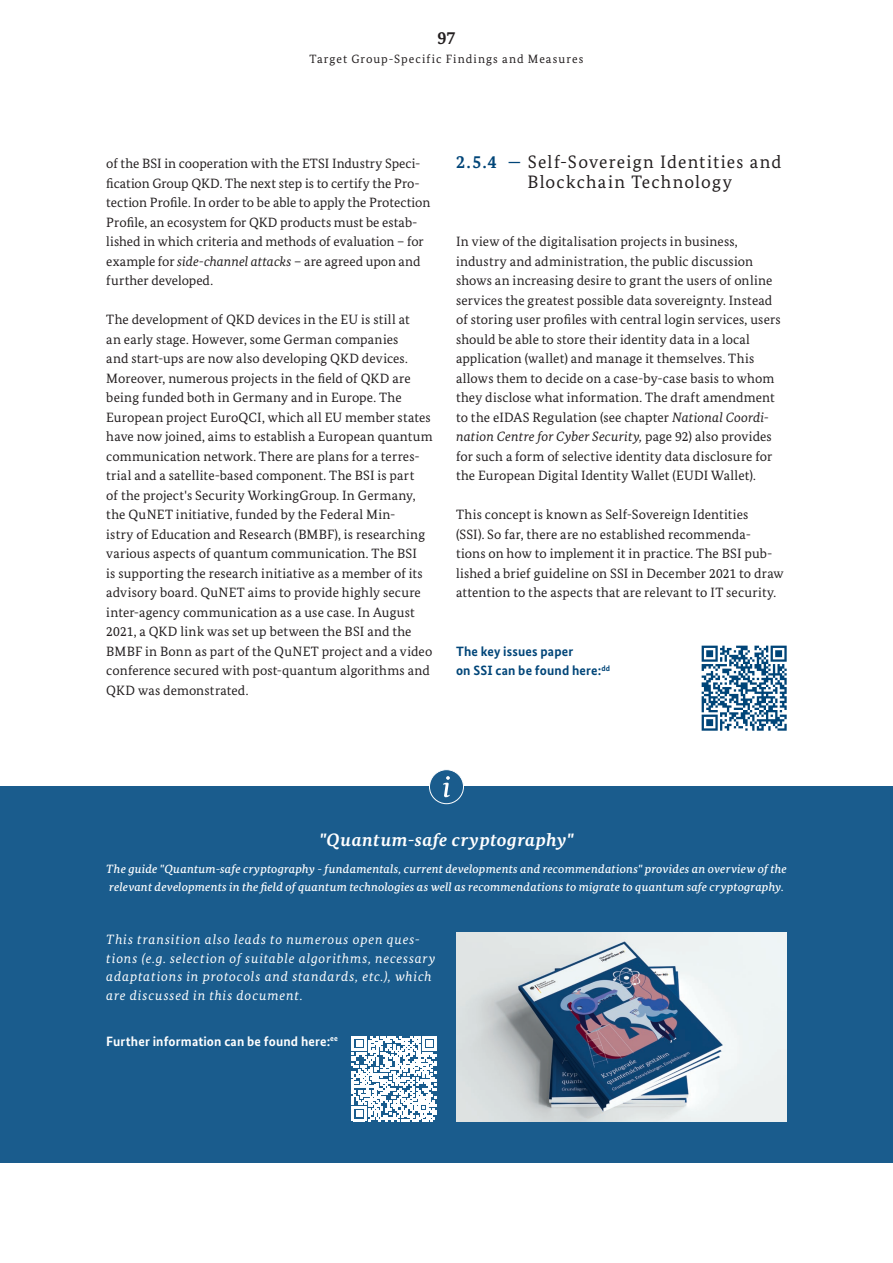
<style>
.page{position:relative;width:893px;height:1263px;background:#fff}
.page>*{position:absolute;margin:0;border:0;box-sizing:border-box;transform-origin:0 0}
.t1{font:18px/19.5px "Bundes Serif";letter-spacing:.065em;color:#231f20}
.t2{font:italic 700 18px "Bundes Serif";letter-spacing:.03em;color:#fff}
.t3{font:700 18px "Bundes Serif";color:#231f20}
.t4{font:13.5px/19.5px "Bundes Serif";letter-spacing:.01em;color:#231f20}
.t5{font:italic 13.5px/18.8px "Bundes Serif";letter-spacing:.06em;color:#fff}
.t6{font:700 13.5px/19.5px "Bundes Sans";letter-spacing:.01em;color:#004578}
.t7{font:700 13.5px "Bundes Sans";letter-spacing:.01em;color:#fff}
.t8{font:italic 500 12px/18px "Bundes Serif";letter-spacing:.015em;color:#fff}
.t9{font:12px "Bundes Serif";letter-spacing:.085em;color:#231f20}
.s1{font-style:italic}
.s2{font-weight:700;color:#004578}
</style>
<div class="page">
<svg style="left:702px;top:646px;width:85px;height:85px"></svg>
<div style="left:0;top:787px;width:893px;height:376px;background:#1a5c8d"></div>
<div style="left:429px;top:770px;width:34px;height:34px;background:#1a5c8d;border-radius:50%"></div>
<div style="left:429px;top:769px;width:35px;height:35px;border:1px solid #fff;border-radius:50%"></div>
<svg style="left:443px;top:776px;width:7px;height:21px"></svg>
<img style="left:456px;top:933px;width:331px;height:188px">
<svg style="left:352px;top:1036px;width:85px;height:85px"></svg>
<h1 class="t3" style="left:437px;top:27px;width:19px">97</h1>
<p class="t9" style="left:310px;top:52px;width:275px">Target Group-Specific Findings and Measures</p>
<p class="t4" style="left:106px;top:154px;width:325px">of the BSI in cooperation with the ETSI Industry Speci&shy;fication Group QKD. The next step is to certify the Pro&shy;tection Profile. In order to be able to apply the Protection Profile, an ecosystem for QKD products must be estab&shy;lished in which criteria and methods of evaluation – for example for <span class="s1">side-channel attacks</span> – are agreed upon and further developed.</p>
<p class="t4" style="left:106px;top:310px;width:328px">The development of QKD devices in the EU is still at<br>an early stage. However, some German companies<br>and start-ups are now also developing QKD devices.<br>Moreover, numerous projects in the field of QKD are being funded both in Germany and in Europe. The European project EuroQCI, which all EU member states have now joined, aims to establish a European quantum communication network. There are plans for a terres&shy;trial and a satellite-based component. The BSI is part<br>of the project's Security WorkingGroup. In Germany, the QuNET initiative, funded by the Federal Min-<br>istry of Education and Research (BMBF), is researching various aspects of quantum communication. The BSI<br>is supporting the research initiative as a member of its advisory board. QuNET aims to provide highly secure inter-agency communication as a use case. In August 2021, a QKD link was set up between the BSI and the BMBF in Bonn as part of the QuNET project and a video conference secured with post-quantum algorithms and QKD was demonstrated.</p>
<h3 class="t1" style="left:528px;top:152px;width:255px;text-indent:-72px"><span class="s2">2.5.4 —</span> S elf-Sovereign Identities and<br>Blockchain Technology</h3>
<p class="t4" style="left:456px;top:232px;width:326px">In view of the digitalisation projects in business, industry and administration, the public discussion shows an increasing desire to grant the users of online services the greatest possible data sovereignty. Instead of storing user profiles with central login services, users should be able to store their identity data in a local application (wallet) and manage it themselves. This allows them to decide on a case-by-case basis to whom they disclose what information. The draft amendment to the eIDAS Regulation (see chapter <span class="s1">National Coordi&shy;nation Centre for Cyber Security,</span> page 92) also provides for such a form of selective identity data disclosure for the European Digital Identity Wallet (EUDI Wallet).</p>
<p class="t4" style="left:456px;top:505px;width:329px">This concept is known as Self-Sovereign Identities<br>(SSI). So far, there are no established recommenda&shy;tions on how to implement it in practice. The BSI pub&shy;lished a brief guideline on SSI in December 2021 to draw attention to the aspects that are relevant to IT security.</p>
<p class="t6" style="left:456px;top:641px;width:156px">The key issues paper<br>on SSI can be found here:<sup>dd</sup></p>
<h3 class="t2" style="left:319px;top:829px;width:256px">"Quantum-safe cryptography"</h3>
<p class="t8" style="left:106px;top:859px;width:682px">The guide "Quantum-safe cryptography - fundamentals, current developments and recommendations" provides an overview of the relevant developments in the field of quantum technologies as well as recommendations to migrate to quantum safe cryptography.</p>
<p class="t5" style="left:106px;top:930px;width:331px">This transition also leads to numerous open ques&shy;tions (e.g. selection of suitable algorithms, necessary adaptations in protocols and standards, etc.), which are discussed in this document.</p>
<p class="t7" style="left:106px;top:1033px;width:233px">Further information can be found here:<sup>ee</sup></p>
</div>
